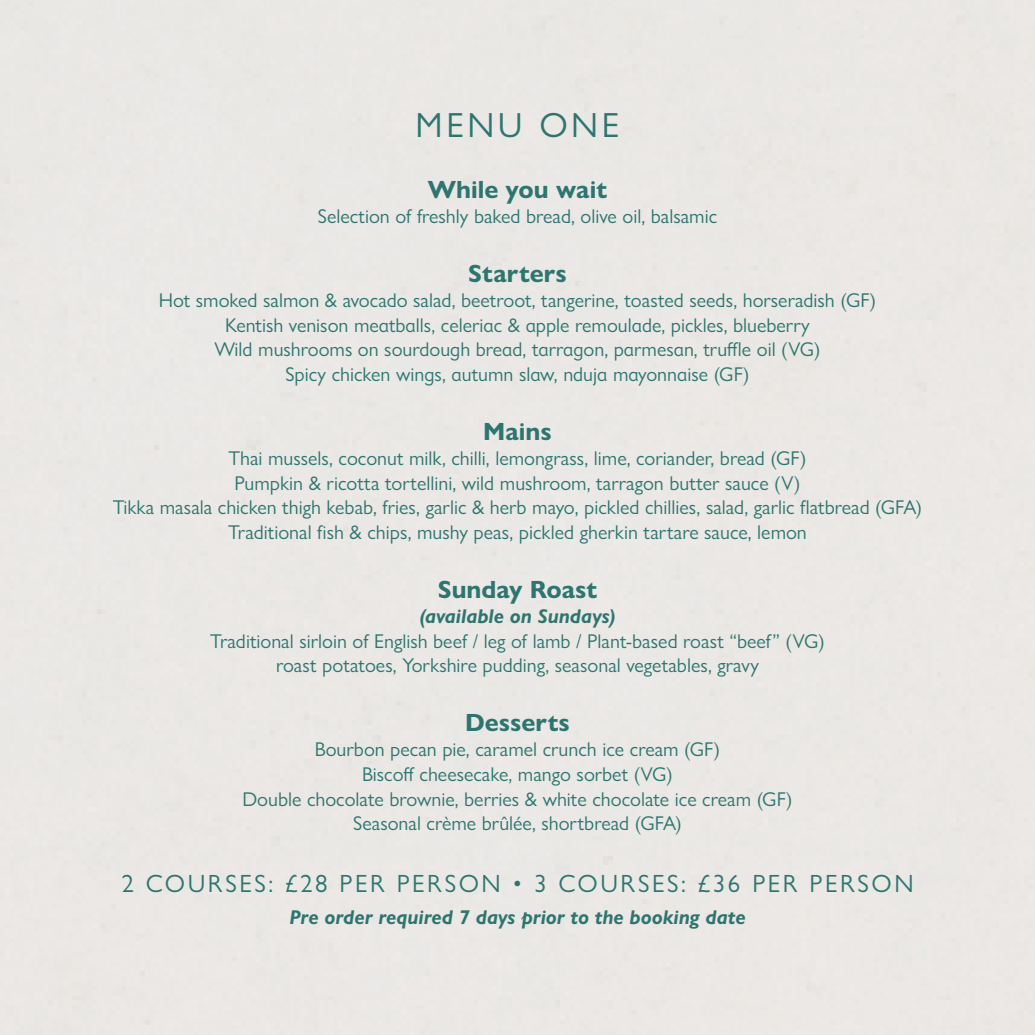
<style>
.page{position:relative;width:1035px;height:1035px;background:#fff}
.page>*{position:absolute;margin:0;border:0;box-sizing:border-box;transform-origin:0 0}
.t1{font:35px "Gill Sans Nova";letter-spacing:.1em;color:#2e756f}
.t2{font:700 25px "Gill Sans Nova";color:#2e756f}
.t3{font:25px "Gill Sans Nova";letter-spacing:.1em;color:#2e756f}
.t4{font:20px "Gill Sans Nova";color:#2e756f}
.t5{font:italic 700 20px "Gill Sans Nova";color:#2e756f}
</style>
<div class="page">
<p class="t1" style="left:415px;top:104px;width:205px">MENU ONE</p>
<p class="t2" style="left:428px;top:174px;width:181px">While you wait</p>
<p class="t4" style="left:318px;top:204px;width:401px">Selection of freshly baked bread, olive oil, balsamic</p>
<p class="t2" style="left:468px;top:258px;width:100px">Starters</p>
<p class="t4" style="left:159px;top:288px;width:719px">Hot smoked salmon &amp; avocado salad, beetroot, tangerine, toasted seeds, horseradish (GF)</p>
<p class="t4" style="left:225px;top:312px;width:586px">Kentish venison meatballs, celeriac &amp; apple remoulade, pickles, blueberry</p>
<p class="t4" style="left:214px;top:337px;width:607px">Wild mushrooms on sourdough bread, tarragon, parmesan, truffle oil (VG)</p>
<p class="t4" style="left:285px;top:362px;width:465px">Spicy chicken wings, autumn slaw, nduja mayonnaise (GF)</p>
<p class="t2" style="left:483px;top:416px;width:70px">Mains</p>
<p class="t4" style="left:229px;top:446px;width:579px">Thai mussels, coconut milk, chilli, lemongrass, lime, coriander, bread (GF)</p>
<p class="t4" style="left:234px;top:470px;width:567px">Pumpkin &amp; ricotta tortellini, wild mushroom, tarragon butter sauce (V)</p>
<p class="t4" style="left:113px;top:495px;width:811px">Tikka masala chicken thigh kebab, fries, garlic &amp; herb mayo, pickled chillies, salad, garlic flatbread (GFA)</p>
<p class="t4" style="left:228px;top:520px;width:580px">Traditional fish &amp; chips, mushy peas, pickled gherkin tartare sauce, lemon</p>
<p class="t2" style="left:438px;top:574px;width:161px">Sunday Roast</p>
<p class="t5" style="left:419px;top:603px;width:197px">(available on Sundays)</p>
<p class="t4" style="left:210px;top:628px;width:616px">Traditional sirloin of English beef / leg of lamb / Plant-based roast “beef” (VG)</p>
<p class="t4" style="left:276px;top:653px;width:484px">roast potatoes, Yorkshire pudding, seasonal vegetables, gravy</p>
<p class="t2" style="left:465px;top:707px;width:106px">Desserts</p>
<p class="t4" style="left:315px;top:737px;width:407px">Bourbon pecan pie, caramel crunch ice cream (GF)</p>
<p class="t4" style="left:362px;top:762px;width:312px">Biscoff cheesecake, mango sorbet (VG)</p>
<p class="t4" style="left:242px;top:786px;width:551px">Double chocolate brownie, berries &amp; white chocolate ice cream (GF)</p>
<p class="t4" style="left:353px;top:811px;width:330px">Seasonal crème brûlée, shortbread (GFA)</p>
<p class="t3" style="left:121px;top:868px;width:793px">2 COURSES: £28 PER PERSON • 3 COURSES: £36 PER PERSON</p>
<p class="t5" style="left:289px;top:904px;width:458px">Pre order required 7 days prior to the booking date</p>
</div>
